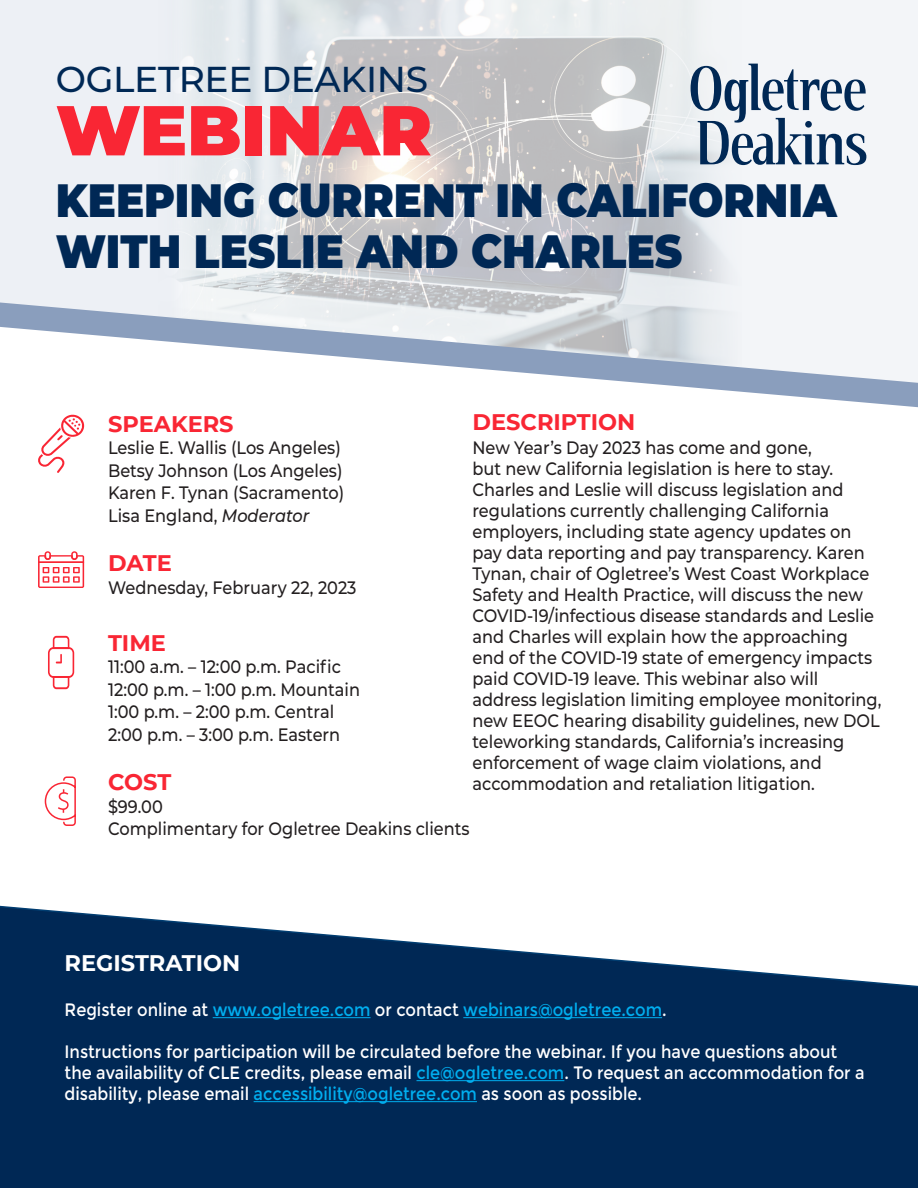
<style>
.page{position:relative;width:918px;height:1188px;background:#fff}
.page>*{position:absolute;margin:0;border:0;box-sizing:border-box;transform-origin:0 0}
.t1{font:900 70.35px "Montserrat";color:#f92634}
.t2{font:900 46.5px/51px "Montserrat";color:#002855;scale:.9 1}
.t3{font:500 36px "Montserrat";letter-spacing:-.01em;color:#002855}
.t4{font:700 22.5px "Montserrat";color:#f92634}
.t5{font:700 22.5px "Montserrat";color:#fff}
.t6{font:500 18px/21px "Montserrat";color:#231f20;scale:.9 1}
.t7{font:18px/21px "Montserrat";color:#fff;scale:.9 1}
.t8{font:18px "Montserrat";color:#00aeef;scale:.9 1}
.s1{font-style:italic}
.s2{color:#fff}
.s3{color:#00aeef}
</style>
<div class="page">
<div style="left:0;top:0;width:132px;height:303px;background:#edf0f5"></div>
<div style="left:742px;top:0;width:176px;height:303px;background:#f3f5f8"></div>
<img style="left:132px;top:0;width:610px;height:303px">
<svg style="left:0;top:905px;width:918px;height:283px;background:#24476d"></svg>
<svg style="left:691px;top:64px;width:175px;height:101px"></svg>
<div style="left:805px;top:121px;width:7px;height:7px;background:#002855;border-radius:50%"></div>
<hr style="left:213px;top:1017px;width:158px;height:1px;background:#00aeef">
<hr style="left:463px;top:1017px;width:199px;height:1px;background:#00aeef">
<hr style="left:417px;top:1080px;width:147px;height:1px;background:#00aeef">
<hr style="left:254px;top:1101px;width:223px;height:1px;background:#00aeef">
<svg style="left:0;top:303px;width:918px;height:104px"></svg>
<svg style="left:44px;top:776px;width:32px;height:50px"></svg>
<svg style="left:38px;top:551px;width:46px;height:37px"></svg>
<svg style="left:48px;top:636px;width:26px;height:53px"></svg>
<svg style="left:38px;top:414px;width:47px;height:59px"></svg>
<p class="t3" style="left:56px;top:54px;width:374px">OGLETREE DEAKINS</p>
<p class="t1" style="left:56px;top:78px;width:378px">WEBINAR</p>
<p class="t2" style="left:56px;top:172px;width:869px">KEEPING CURRENT IN CALIFORNIA<br>WITH LESLIE AND CHARLES</p>
<p class="t4" style="left:472px;top:406px;width:164px">DESCRIPTION</p>
<p class="t6" style="left:472px;top:436px;width:456px">New Year’s Day 2023 has come and gone,<br>but new California legislation is here to stay.<br>Charles and Leslie will discuss legislation and regulations currently challenging California employers, including state agency updates on pay data reporting and pay transparency. Karen Tynan, chair of Ogletree’s West Coast Workplace Safety and Health Practice, will discuss the new COVID-19/infectious disease standards and Leslie and Charles will explain how the approaching end of the COVID-19 state of emergency impacts paid COVID-19 leave. This webinar also will address legislation limiting employee monitoring, new EEOC hearing disability guidelines, new DOL teleworking standards, California’s increasing enforcement of wage claim violations, and accommodation and retaliation litigation.</p>
<p class="t4" style="left:108px;top:408px;width:127px">SPEAKERS</p>
<p class="t6" style="left:108px;top:437px;width:260px">Leslie E. Wallis (Los Angeles)</p>
<p class="t6" style="left:108px;top:459px;width:262px">Betsy Johnson (Los Angeles)</p>
<p class="t6" style="left:108px;top:482px;width:264px">Karen F. Tynan (Sacramento)</p>
<p class="t6" style="left:108px;top:504px;width:225px">Lisa England, <span class="s1">Moderator</span></p>
<p class="t4" style="left:108px;top:547px;width:65px">DATE</p>
<p class="t6" style="left:108px;top:576px;width:278px">Wednesday, February 22, 2023</p>
<p class="t4" style="left:108px;top:627px;width:59px">TIME</p>
<p class="t6" style="left:108px;top:656px;width:260px">11:00 a.m. – 12:00 p.m. Pacific</p>
<p class="t6" style="left:108px;top:678px;width:282px">12:00 p.m. – 1:00 p.m. Mountain</p>
<p class="t6" style="left:108px;top:701px;width:253px">1:00 p.m. – 2:00 p.m. Central</p>
<p class="t6" style="left:108px;top:723px;width:259px">2:00 p.m. – 3:00 p.m. Eastern</p>
<p class="t4" style="left:108px;top:766px;width:65px">COST</p>
<p class="t6" style="left:108px;top:795px;width:62px">$99.00</p>
<p class="t6" style="left:108px;top:818px;width:403px">Complimentary for Ogletree Deakins clients</p>
<p class="t5" style="left:65px;top:947px;width:177px">REGISTRATION</p>
<p class="t8" style="left:65px;top:1000px;width:670px"><span class="s2">Register online at</span> www.ogletree.com <span class="s2">or contact</span> webinars@ogletree.com<span class="s2">.</span></p>
<p class="t7" style="left:65px;top:1042px;width:890px">Instructions for participation will be circulated before the webinar. If you have questions about the availability of CLE credits, please email <span class="s3">cle@ogletree.com</span>. To request an accommodation for a disability, please email <span class="s3">accessibility@ogletree.com</span> as soon as possible.</p>
</div>
